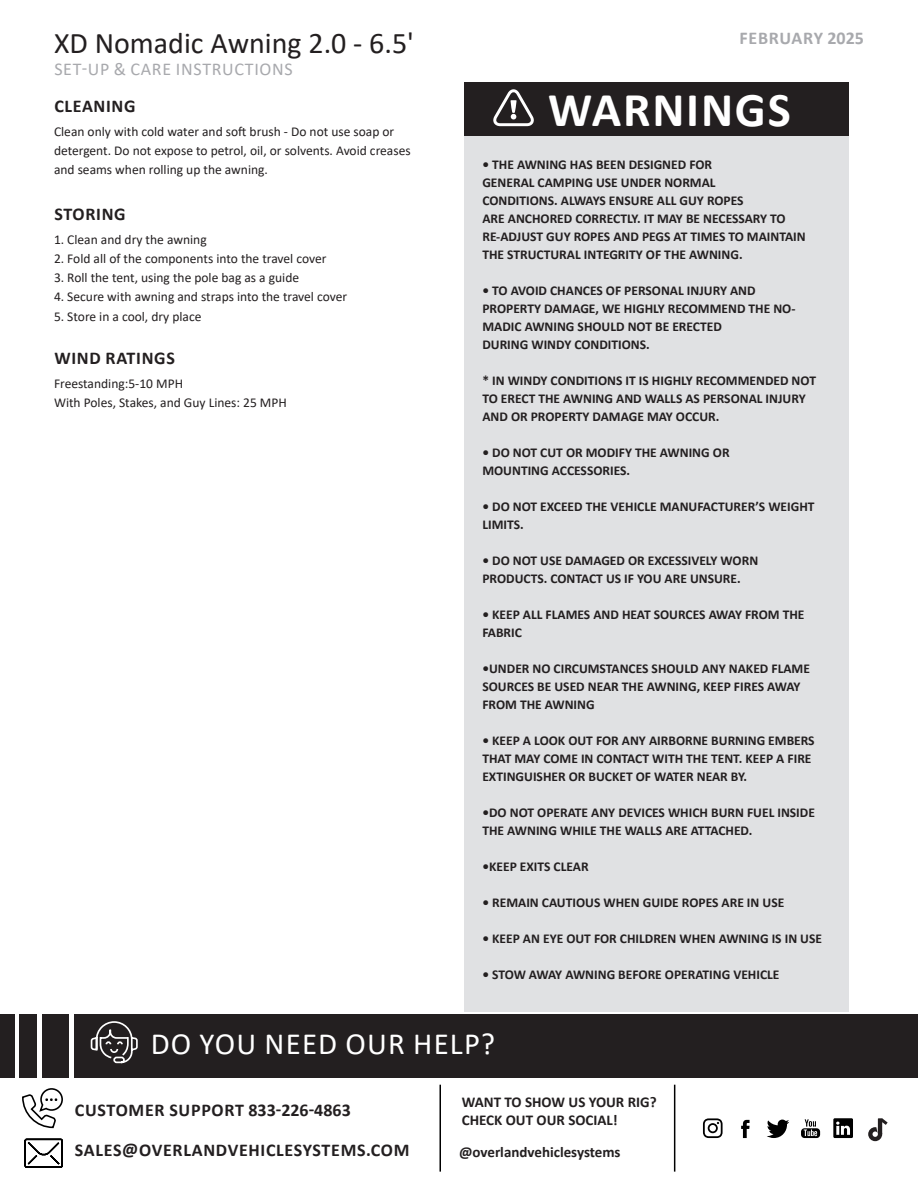
<style>
.page{position:relative;width:918px;height:1188px;background:#fff}
.page>*{position:absolute;margin:0;border:0;box-sizing:border-box;transform-origin:0 0}
.t1{font:700 48.75px "Calibri";letter-spacing:.035em;color:#fff}
.t2{font:30.9px "Calibri";letter-spacing:.04em;color:#fff}
.t3{font:30px "Calibri";color:#231f20}
.t4{font:700 18px "Calibri";letter-spacing:.04em;color:#231f20}
.t5{font:18px "Calibri";letter-spacing:.04em;color:#a8a9ad}
.t6{font:700 18px "Calibri";letter-spacing:.03em;color:#a8a9ad}
.t7{font:700 15px "Calibri";color:#231f20}
.t8{font:700 13.5px/18px "Calibri";color:#231f20}
.t9{font:13.5px/19.2px "Calibri";color:#231f20}
</style>
<div class="page">
<div style="left:75px;top:1014px;width:843px;height:63px;background:#231f20"></div>
<svg style="left:90px;top:1021px;width:48px;height:43px"></svg>
<div style="left:42px;top:1014px;width:27px;height:63px;background:#231f20"></div>
<div style="left:19px;top:1014px;width:18px;height:63px;background:#231f20"></div>
<div style="left:0;top:1014px;width:15px;height:63px;background:#231f20"></div>
<svg style="left:22px;top:1088px;width:41px;height:41px"></svg>
<svg style="left:24px;top:1138px;width:39px;height:30px"></svg>
<hr style="left:440px;top:1085px;width:1px;height:87px;background:#000">
<hr style="left:674px;top:1085px;width:1px;height:87px;background:#000">
<svg style="left:703px;top:1118px;width:20px;height:20px"></svg>
<svg style="left:741px;top:1120px;width:9px;height:18px"></svg>
<svg style="left:767px;top:1120px;width:22px;height:18px"></svg>
<svg style="left:801px;top:1119px;width:19px;height:19px"></svg>
<svg style="left:833px;top:1118px;width:20px;height:20px"></svg>
<svg style="left:868px;top:1118px;width:20px;height:23px"></svg>
<div style="left:464px;top:97px;width:385px;height:915px;background:#e0e1e3"></div>
<div style="left:464px;top:82px;width:385px;height:54px;background:#231f20"></div>
<svg style="left:493px;top:89px;width:41px;height:37px"></svg>
<p class="t3" style="left:54px;top:22px;width:361px">XD Nomadic Awning 2.0 - 6.5'</p>
<p class="t5" style="left:54px;top:56px;width:240px">SET-UP &amp; CARE INSTRUCTIONS</p>
<p class="t4" style="left:54px;top:93px;width:83px">CLEANING</p>
<p class="t9" style="left:54px;top:121px;width:358px">Clean only with cold water and soft brush - Do not use soap or detergent. Do not expose to petrol, oil, or solvents. Avoid creases and seams when rolling up the awning.</p>
<p class="t4" style="left:54px;top:201px;width:73px">STORING</p>
<p class="t9" style="left:54px;top:229px;width:154px">1. Clean and dry the awning</p>
<p class="t9" style="left:54px;top:249px;width:274px">2. Fold all of the components into the travel cover</p>
<p class="t9" style="left:54px;top:268px;width:247px">3. Roll the tent, using the pole bag as a guide</p>
<p class="t9" style="left:54px;top:287px;width:295px">4. Secure with awning and straps into the travel cover</p>
<p class="t9" style="left:54px;top:306px;width:149px">5. Store in a cool, dry place</p>
<p class="t4" style="left:54px;top:345px;width:122px">WIND RATINGS</p>
<p class="t9" style="left:54px;top:373px;width:131px">Freestanding:5-10 MPH</p>
<p class="t9" style="left:54px;top:392px;width:234px">With Poles, Stakes, and Guy Lines: 25 MPH</p>
<p class="t6" style="left:740px;top:25px;width:126px">FEBRUARY 2025</p>
<p class="t1" style="left:548px;top:76px;width:244px">WARNINGS</p>
<p class="t8" style="left:482px;top:156px;width:231px">• THE AWNING HAS BEEN DESIGNED FOR</p>
<p class="t8" style="left:482px;top:174px;width:235px">GENERAL CAMPING USE UNDER NORMAL</p>
<p class="t8" style="left:482px;top:192px;width:263px">CONDITIONS. ALWAYS ENSURE ALL GUY ROPES</p>
<p class="t8" style="left:482px;top:210px;width:325px">ARE ANCHORED CORRECTLY. IT MAY BE NECESSARY TO<br>RE-ADJUST GUY ROPES AND PEGS AT TIMES TO MAINTAIN<br>THE STRUCTURAL INTEGRITY OF THE AWNING.</p>
<p class="t8" style="left:482px;top:282px;width:275px">• TO AVOID CHANCES OF PERSONAL INJURY AND</p>
<p class="t8" style="left:482px;top:300px;width:315px">PROPERTY DAMAGE, WE HIGHLY RECOMMEND THE NO-<br>MADIC AWNING SHOULD NOT BE ERECTED</p>
<p class="t8" style="left:482px;top:336px;width:169px">DURING WINDY CONDITIONS.</p>
<p class="t8" style="left:482px;top:372px;width:335px">* IN WINDY CONDITIONS IT IS HIGHLY RECOMMENDED NOT<br>TO ERECT THE AWNING AND WALLS AS PERSONAL INJURY<br>AND OR PROPERTY DAMAGE MAY OCCUR.</p>
<p class="t8" style="left:482px;top:444px;width:249px">• DO NOT CUT OR MODIFY THE AWNING OR</p>
<p class="t8" style="left:482px;top:462px;width:149px">MOUNTING ACCESSORIES.</p>
<p class="t8" style="left:482px;top:498px;width:334px">• DO NOT EXCEED THE VEHICLE MANUFACTURER’S WEIGHT<br>LIMITS.</p>
<p class="t8" style="left:482px;top:552px;width:277px">• DO NOT USE DAMAGED OR EXCESSIVELY WORN</p>
<p class="t8" style="left:482px;top:570px;width:260px">PRODUCTS. CONTACT US IF YOU ARE UNSURE.</p>
<p class="t8" style="left:482px;top:606px;width:324px">• KEEP ALL FLAMES AND HEAT SOURCES AWAY FROM THE<br>FABRIC</p>
<p class="t8" style="left:482px;top:660px;width:329px">•UNDER NO CIRCUMSTANCES SHOULD ANY NAKED FLAME<br>SOURCES BE USED NEAR THE AWNING, KEEP FIRES AWAY<br>FROM THE AWNING</p>
<p class="t8" style="left:482px;top:732px;width:334px">• KEEP A LOOK OUT FOR ANY AIRBORNE BURNING EMBERS<br>THAT MAY COME IN CONTACT WITH THE TENT. KEEP A FIRE<br>EXTINGUISHER OR BUCKET OF WATER NEAR BY.</p>
<p class="t8" style="left:482px;top:804px;width:334px">•DO NOT OPERATE ANY DEVICES WHICH BURN FUEL INSIDE<br>THE AWNING WHILE THE WALLS ARE ATTACHED.</p>
<p class="t8" style="left:482px;top:858px;width:108px">•KEEP EXITS CLEAR</p>
<p class="t8" style="left:482px;top:894px;width:303px">• REMAIN CAUTIOUS WHEN GUIDE ROPES ARE IN USE</p>
<p class="t8" style="left:482px;top:930px;width:341px">• KEEP AN EYE OUT FOR CHILDREN WHEN AWNING IS IN USE</p>
<p class="t8" style="left:482px;top:966px;width:299px">• STOW AWAY AWNING BEFORE OPERATING VEHICLE</p>
<p class="t2" style="left:151px;top:1022px;width:346px">DO YOU NEED OUR HELP?</p>
<p class="t4" style="left:75px;top:1097px;width:277px">CUSTOMER SUPPORT 833-226-4863</p>
<p class="t4" style="left:75px;top:1138px;width:336px">SALES@OVERLANDVEHICLESYSTEMS.COM</p>
<p class="t7" style="left:462px;top:1092px;width:196px">WANT TO SHOW US YOUR RIG?</p>
<p class="t7" style="left:462px;top:1109px;width:158px">CHECK OUT OUR SOCIAL!</p>
<p class="t7" style="left:459px;top:1141px;width:163px">@overlandvehiclesystems</p>
</div>
